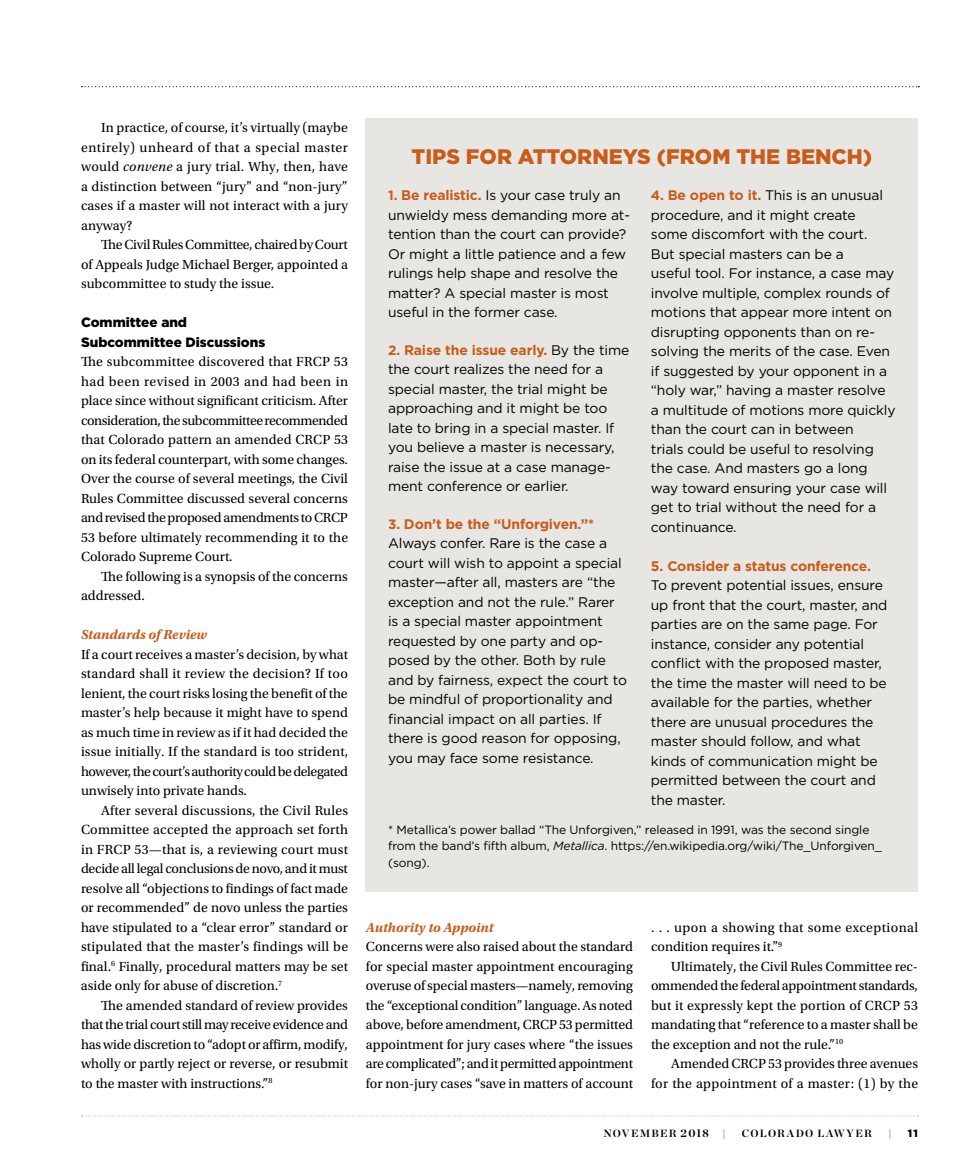
<style>
.page{position:relative;width:972px;height:1175px;background:#fff}
.page>*{position:absolute;margin:0;border:0;box-sizing:border-box;transform-origin:0 0}
.t1{font:900 21px "Gotham";color:#c85c1a}
.t2{font:13.8px/19.5px "Utopia Std";color:#000;text-align:justify}
.t3{font:13.8px/19.5px "Gotham";letter-spacing:-.01em;color:#000}
.t4{font:13.8px/19.5px "Utopia Std";letter-spacing:.025em;color:#000}
.t5{font:italic 700 13.8px "Utopia Std";color:#c85c1a}
.t6{font:700 13.8px "Gotham";letter-spacing:-.01em;color:#c85c1a}
.t7{font:900 13.5px/19.5px "Gotham";color:#000}
.t8{font:12px/16.5px "Gotham";letter-spacing:-.01em;color:#000}
.t9{font:700 10.5px "Chronicle Display";letter-spacing:.12em;color:#000}
.t10{font:900 10.5px "Gotham";color:#000}
.s1{font-style:italic}
.s2{font-weight:700;font-size:13.5px;color:#c85c1a}
.s3{font-weight:700;color:#c85c1a}
.s4{font-size:11.25px}
</style>
<div class="page">
<svg style="left:81px;top:1115px;width:838px;height:1px"></svg>
<svg style="left:82px;top:86px;width:837px;height:1px"></svg>
<div style="left:366px;top:118px;width:552px;height:774px;background:#e8e6e2"></div>
<p class="t2" style="left:81px;top:118px;width:269px;text-indent:20px">In practice, of course, it’s virtually (maybe entirely) unheard of that a special master would <span class="s1">convene</span> a jury trial. Why, then, have a distinction between “jury” and “non-jury” cases if a master will not interact with a jury anyway?</p>
<p class="t2" style="left:81px;top:235px;width:269px;text-indent:20px">The Civil Rules Committee, chaired by Court of Appeals Judge Michael Berger, appointed a subcommittee to study the issue.</p>
<p class="t7" style="left:81px;top:312px;width:186px">Committee and<br>Subcommittee Discussions</p>
<p class="t2" style="left:81px;top:352px;width:269px">The subcommittee discovered that FRCP 53 had been revised in 2003 and had been in place since without significant criticism. After consideration, the subcommittee recommended that Colorado pattern an amended CRCP 53 on its federal counterpart, with some changes.<br>Over the course of several meetings, the Civil Rules Committee discussed several concerns and revised the proposed amendments to CRCP 53 before ultimately recommending it to the Colorado Supreme Court.</p>
<p class="t2" style="left:81px;top:566px;width:269px;text-indent:20px">The following is a synopsis of the concerns addressed.</p>
<p class="t5" style="left:81px;top:626px;width:128px">Standards of Review</p>
<p class="t2" style="left:81px;top:644px;width:269px">If a court receives a master’s decision, by what standard shall it review the decision? If too lenient, the court risks losing the benefit of the master’s help because it might have to spend as much time in review as if it had decided the issue initially. If the standard is too strident, however, the court’s authority could be delegated unwisely into private hands.</p>
<p class="t2" style="left:81px;top:800px;width:269px;text-indent:20px">After several discussions, the Civil Rules Committee accepted the approach set forth in FRCP 53—that is, a reviewing court must decide all legal conclusions de novo, and it must resolve all “objections to findings of fact made or recommended” de novo unless the parties have stipulated to a “clear error” standard or stipulated that the master’s findings will be final.<sup>6</sup> Finally, procedural matters may be set aside only for abuse of discretion.<sup>7</sup></p>
<p class="t2" style="left:81px;top:996px;width:269px;text-indent:20px">The amended standard of review provides that the trial court still may receive evidence and has wide discretion to “adopt or affirm, modify, wholly or partly reject or reverse, or resubmit to the master with instructions.”<sup>8</sup></p>
<h1 class="t1" style="left:412px;top:142px;width:462px">TIPS FOR ATTORNEYS (FROM THE BENCH)</h1>
<p class="t3" style="left:388px;top:185px;width:243px"><span class="s2">1.</span> <span class="s3">Be realistic.</span> Is your case truly an unwieldy mess demanding more at&shy;tention than the court can provide?<br>Or might a little patience and a few rulings help shape and resolve the matter? A special master is most useful in the former case.</p>
<p class="t3" style="left:388px;top:340px;width:243px"><span class="s2">2.</span> <span class="s3">Raise the issue early.</span> By the time the court realizes the need for a special master, the trial might be approaching and it might be too late to bring in a special master. If you believe a master is necessary, raise the issue at a case manage&shy;ment conference or earlier.</p>
<p class="t3" style="left:388px;top:514px;width:240px"><span class="s2">3.</span> <span class="s3">Don’t be the “Unforgiven.”*<br></span>Always confer. Rare is the case a court will wish to appoint a special master—after all, masters are “the exception and not the rule.” Rarer is a special master appointment requested by one party and op&shy;posed by the other. Both by rule and by fairness, expect the court to be mindful of proportionality and financial impact on all parties. If there is good reason for opposing, you may face some resistance.</p>
<p class="t3" style="left:651px;top:185px;width:246px"><span class="s2">4.</span> <span class="s3">Be open to it.</span> This is an unusual procedure, and it might create some discomfort with the court.<br>But special masters can be a<br>useful tool. For instance, a case may involve multiple, complex rounds of motions that appear more intent on disrupting opponents than on re&shy;solving the merits of the case. Even if suggested by your opponent in a “holy war,” having a master resolve a multitude of motions more quickly than the court can in between<br>trials could be useful to resolving the case. And masters go a long way toward ensuring your case will get to trial without the need for a continuance.</p>
<p class="t6" style="left:651px;top:556px;width:222px">5. Consider a status conference.</p>
<p class="t3" style="left:651px;top:575px;width:238px">To prevent potential issues, ensure up front that the court, master, and parties are on the same page. For instance, consider any potential conflict with the proposed master, the time the master will need to be available for the parties, whether there are unusual procedures the master should follow, and what kinds of communication might be permitted between the court and the master.</p>
<p class="t8" style="left:388px;top:821px;width:495px">* Metallica’s power ballad “The Unforgiven,” released in 1991, was the second single from the band’s fifth album, <span class="s1">Metallica</span>. https://en.wikipedia.org/wiki/The_Unforgiven_ (song).</p>
<p class="t5" style="left:366px;top:919px;width:129px">Authority to Appoint</p>
<p class="t2" style="left:366px;top:937px;width:269px">Concerns were also raised about the standard for special master appointment encouraging overuse of special masters—namely, removing the “exceptional condition” language. As noted above, before amendment, CRCP 53 permitted appointment for jury cases where “the issues are complicated”; and it permitted appointment for non-jury cases “save in matters of account</p>
<p class="t4" style="left:651px;top:917px;width:269px">. . . upon a showing that some exceptional condition requires it.”<sup>9</sup></p>
<p class="t2" style="left:651px;top:957px;width:268px;text-indent:20px">Ultimately, the Civil Rules Committee rec&shy;ommended the federal appointment standards, but it expressly kept the portion of CRCP 53 mandating that “reference to a master shall be the exception and not the rule.”<sup>10</sup></p>
<p class="t2" style="left:651px;top:1054px;width:269px;text-align:right">Amended CRCP 53 provides three avenues for the appointment of a master: (1) by the</p>
<p class="t9" style="left:603px;top:1125px;width:107px">NOVEMBER <span class="s4">2018</span></p>
<p class="t9" style="left:722px;top:1125px;width:5px">|</p>
<p class="t9" style="left:742px;top:1125px;width:132px">COLORADO LAWYER</p>
<p class="t9" style="left:888px;top:1125px;width:5px">|</p>
<p class="t10" style="left:908px;top:1126px;width:12px">11</p>
</div>
